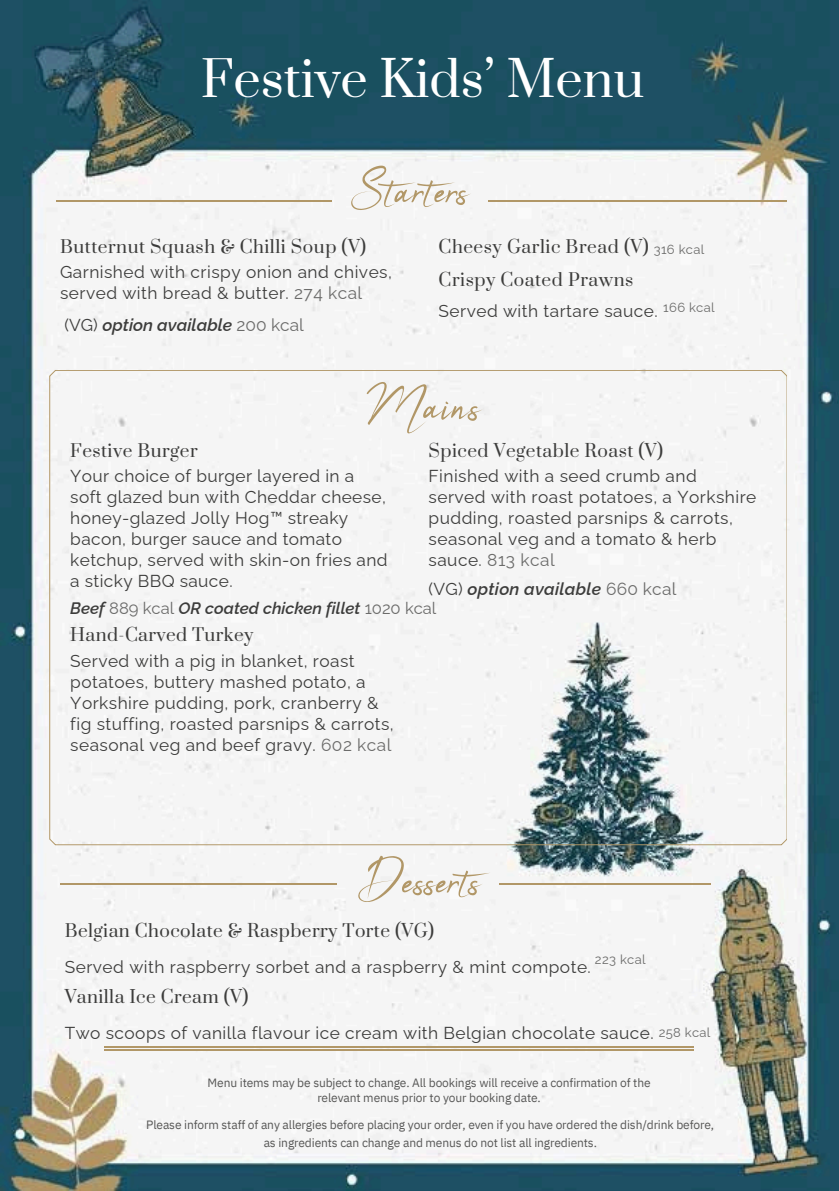
<style>
.page{position:relative;width:839px;height:1191px;background:#fff}
.page>*{position:absolute;margin:0;border:0;box-sizing:border-box;transform-origin:0 0}
.t1{font:58.4px "Apalu";color:#b19767}
.t2{font:48.6px "Prata";color:#fff}
.t3{font:17.2px/21px "Raleway";letter-spacing:.025em;color:#3c3c3b}
.t4{font:17.2px/32.2px "Prata";letter-spacing:.03em;color:#3c3c3b}
.t5{font:italic 600 17.2px "Raleway";letter-spacing:.015em;color:#3c3c3b}
.t6{font:italic 600 16.6px "Raleway";color:#3c3c3b}
.t7{font:13px "Raleway";letter-spacing:.025em;color:#6b6b6a}
.t8{font:12px/15px "IBM Plex Sans";letter-spacing:-.01em;color:#575756;text-align:center}
.s1{font-family:"Prata"}
.s2{color:#6b6b6a}
.s3{font-weight:600;font-style:italic}
.s4{font-family:"Raleway"}
.s5{font-weight:400;font-style:normal}
.s6{font-weight:400;font-style:normal;color:#6b6b6a}
</style>
<div class="page">
<img style="left:0;top:0;width:838px;height:1191px">
<hr style="left:56px;top:200px;width:275px;height:2px;background:#b19767">
<hr style="left:60px;top:883px;width:277px;height:2px;background:#b19767">
<div style="left:49px;top:370px;width:737px;height:475px;background:#f5f5f5"></div>
<hr style="left:105px;top:1046px;width:588px;height:1px;background:#b19767">
<hr style="left:105px;top:1049px;width:588px;height:1px;background:#b19767">
<hr style="left:488px;top:200px;width:298px;height:2px;background:#b19767">
<hr style="left:499px;top:883px;width:212px;height:2px;background:#b19767">
<h2 class="t2" style="left:201px;top:49px;width:445px">Festive Kids’ Menu</h2>
<p class="t1" style="left:353px;top:155px;width:118px">Starters</p>
<h3 class="t3" style="left:60px;top:234px;width:333px;line-height:25.6px"><span class="s1">Butternut Squash &amp; Chilli Soup (V)<br></span>Garnished with crispy onion and chives,</h3>
<h3 class="t3" style="left:60px;top:278px;width:303px;line-height:31.6px">served with bread &amp; butter. <span class="s2">274 kcal </span>(VG) <span class="s3">option available</span> <span class="s2">200 kcal</span></h3>
<h1 class="t4" style="left:438px;top:231px;width:220px">Cheesy Garlic Bread (V)<br>Crispy Coated Prawns<br><span class="s4">Served with tartare sauce.</span></h1>
<p class="t7" style="left:653px;top:242px;width:52px">316 kcal</p>
<p class="t7" style="left:663px;top:300px;width:53px">166 kcal</p>
<h1 class="t1" style="left:367px;top:371px;width:115px">Mains</h1>
<h3 class="t3" style="left:428px;top:438px;width:270px;line-height:25.6px"><span class="s1">Spiced Vegetable Roast (V)<br></span>Finished with a seed crumb and</h3>
<h3 class="t3" style="left:428px;top:487px;width:329px">served with roast potatoes, a Yorkshire pudding, roasted parsnips &amp; carrots, seasonal veg and a tomato &amp; herb sauce. <span class="s2">813 kcal</span></h3>
<h3 class="t5" style="left:428px;top:579px;width:249px"><span class="s5">(VG)</span> option available <span class="s6">660 kcal</span></h3>
<p class="t3" style="left:70px;top:438px;width:285px;line-height:25.6px"><span class="s1">Festive Burger<br></span>Your choice of burger layered in a</p>
<p class="t3" style="left:70px;top:487px;width:319px">soft glazed bun with Cheddar cheese, honey-glazed Jolly Hog™ streaky bacon, burger sauce and tomato ketchup, served with skin-on fries and a sticky BBQ sauce.</p>
<p class="t6" style="left:70px;top:599px;width:367px">Beef <span class="s6">889 kcal</span> OR coated chicken fillet <span class="s6">1020 kcal</span></p>
<p class="t3" style="left:70px;top:623px;width:286px;line-height:25.6px"><span class="s1">Hand-Carved Turkey<br></span>Served with a pig in blanket, roast</p>
<p class="t3" style="left:70px;top:671px;width:325px">potatoes, buttery mashed potato, a Yorkshire pudding, pork, cranberry &amp; fig stuffing, roasted parsnips &amp; carrots, seasonal veg and beef gravy. <span class="s2">602 kcal</span></p>
<p class="t1" style="left:358px;top:845px;width:124px">Desserts</p>
<h3 class="t3" style="left:65px;top:913px;width:527px;line-height:36px"><span class="s1">Belgian Chocolate &amp; Raspberry Torte (VG)<br></span>Served with raspberry sorbet and a raspberry &amp; mint compote.</h3>
<h3 class="t3" style="left:65px;top:979px;width:590px;line-height:36px"><span class="s1">Vanilla Ice Cream (V)<br></span>Two scoops of vanilla flavour ice cream with Belgian chocolate sauce.</h3>
<p class="t7" style="left:595px;top:951px;width:52px">223 kcal</p>
<p class="t7" style="left:658px;top:1025px;width:53px">258 kcal</p>
<h1 class="t8" style="left:207px;top:1075px;width:444px">Menu items may be subject to change. All bookings will receive a confirmation of the relevant menus prior to your booking date.</h1>
<h3 class="t8" style="left:146px;top:1117px;width:569px">Please inform staff of any allergies before placing your order, even if you have ordered the dish/drink before,</h3>
<h3 class="t8" style="left:264px;top:1135px;width:335px">as ingredients can change and menus do not list all ingredients.</h3>
</div>
